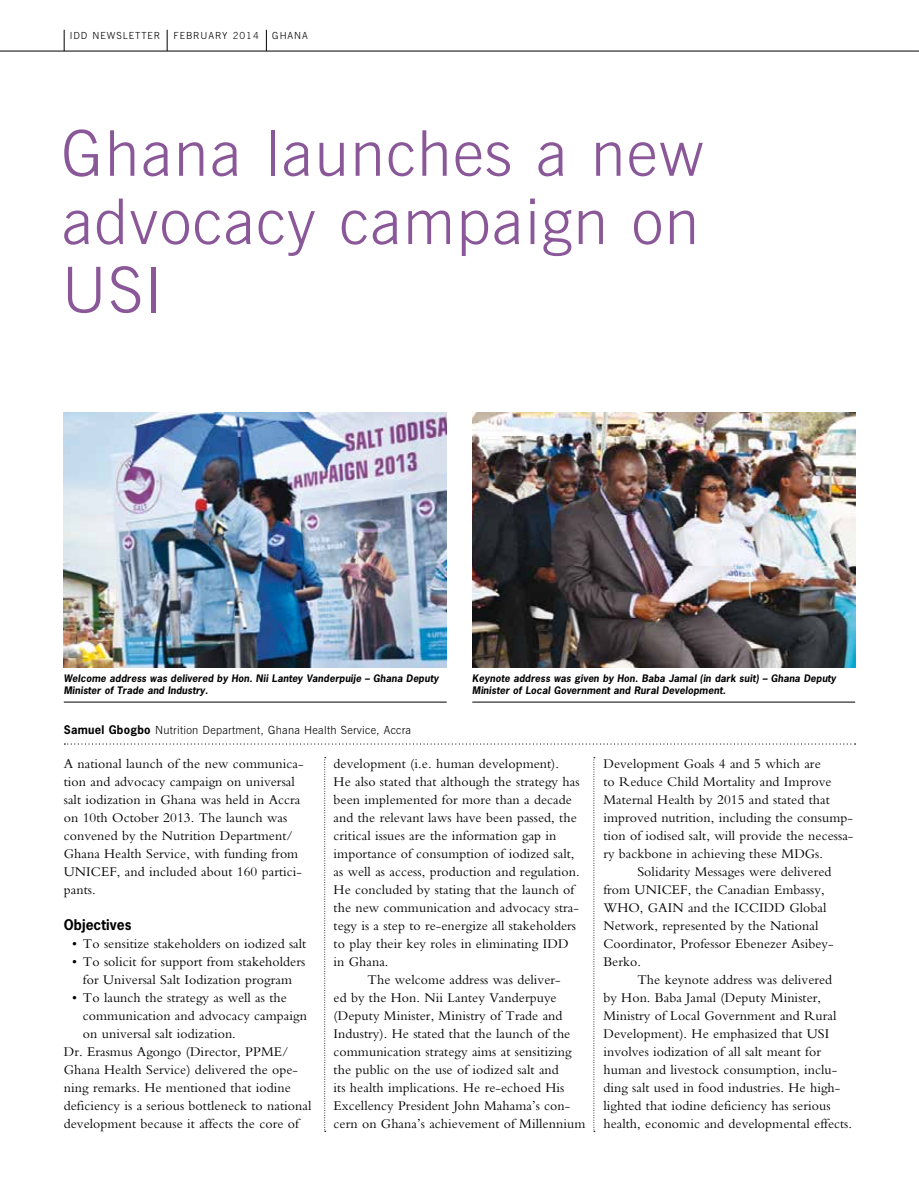
<style>
.page{position:relative;width:919px;height:1187px;background:#fff}
.page>*{position:absolute;margin:0;border:0;box-sizing:border-box;transform-origin:0 0}
.t1{font:300 63px/68.2px "News Gothic BT";letter-spacing:.025em;color:#8a5799;text-align:justify}
.t2{font:13.8px/18px "Bembo";letter-spacing:.005em;color:#000}
.t3{font:700 13.8px "News Gothic";letter-spacing:.005em;color:#000}
.t4{font:300 11.25px "News Gothic BT";letter-spacing:.025em;color:#000}
.t5{font:italic 700 9.75px/12.8px "News Gothic";letter-spacing:.01em;color:#000}
.t6{font:300 9.75px "News Gothic BT";letter-spacing:.1em;color:#000}
.s1{font-family:"News Gothic";font-weight:700}
</style>
<div class="page">
<img style="left:472px;top:412px;width:383px;height:256px">
<hr style="left:64px;top:701px;width:382px;height:1px;background:#000">
<svg style="left:167px;top:30px;width:1px;height:21px"></svg>
<svg style="left:266px;top:30px;width:1px;height:21px"></svg>
<hr style="left:0;top:51px;width:918px;height:1px;background:#000">
<svg style="left:64px;top:30px;width:1px;height:21px"></svg>
<img style="left:64px;top:412px;width:382px;height:256px">
<hr style="left:472px;top:701px;width:383px;height:1px;background:#000">
<svg style="left:324px;top:757px;width:2px;height:374px"></svg>
<svg style="left:593px;top:757px;width:2px;height:374px"></svg>
<svg style="left:64px;top:743px;width:791px;height:1px"></svg>
<p class="t6" style="left:70px;top:29px;width:92px">IDD NEWSLETTER</p>
<p class="t6" style="left:174px;top:29px;width:87px">FEBRUARY 2014</p>
<p class="t6" style="left:272px;top:29px;width:37px">GHANA</p>
<h1 class="t1" style="left:62px;top:119px;width:644px">Ghana launches a new advocacy campaign on USI</h1>
<p class="t5" style="left:64px;top:671px;width:376px">Welcome address was delivered by Hon. Nii Lantey Vanderpuije – Ghana Deputy<br>Minister of Trade and Industry.</p>
<p class="t4" style="left:64px;top:723px;width:349px"><span class="s1">Samuel Gbogbo</span> Nutrition Department, Ghana Health Service, Accra</p>
<p class="t5" style="left:472px;top:671px;width:365px">Keynote address was given by Hon. Baba Jamal (in dark suit) – Ghana Deputy<br>Minister of Local Government and Rural Development.</p>
<p class="t2" style="left:64px;top:754px;width:241px">A national launch of the new communica&shy;tion and advocacy campaign on universal salt iodization in Ghana was held in Accra on 10th October 2013. The launch was convened by the Nutrition Department/ Ghana Health Service, with funding from UNICEF, and included about 160 partici&shy;pants.</p>
<p class="t3" style="left:64px;top:915px;width:69px">Objectives</p>
<p class="t2" style="left:72px;top:934px;width:235px">• To sensitize stakeholders on iodized salt</p>
<p class="t2" style="left:72px;top:952px;width:234px;text-align:center">• To solicit for support from stakeholders for Universal Salt Iodization program</p>
<p class="t2" style="left:72px;top:988px;width:216px">• To launch the strategy as well as the</p>
<p class="t2" style="left:83px;top:1006px;width:225px">communication and advocacy campaign</p>
<p class="t2" style="left:83px;top:1024px;width:154px">on universal salt iodization.</p>
<p class="t2" style="left:64px;top:1042px;width:226px">Dr. Erasmus Agongo (Director, PPME/</p>
<p class="t2" style="left:64px;top:1060px;width:236px">Ghana Health Service) delivered the ope-</p>
<p class="t2" style="left:64px;top:1078px;width:228px">ning remarks. He mentioned that iodine</p>
<p class="t2" style="left:64px;top:1096px;width:249px">deficiency is a serious bottleneck to national</p>
<p class="t2" style="left:64px;top:1114px;width:236px">development because it affects the core of</p>
<p class="t2" style="left:333px;top:754px;width:247px">development (i.e. human development).<br>He also stated that although the strategy has been implemented for more than a decade and the relevant laws have been passed, the critical issues are the information gap in importance of consumption of iodized salt, as well as access, production and regulation.<br>He concluded by stating that the launch of the new communication and advocacy stra&shy;tegy is a step to re-energize all stakeholders to play their key roles in eliminating IDD in Ghana.</p>
<p class="t2" style="left:333px;top:970px;width:253px;text-indent:34px">The welcome address was deliver-<br>ed by the Hon. Nii Lantey Vanderpuye (Deputy Minister, Ministry of Trade and Industry). He stated that the launch of the communication strategy aims at sensitizing the public on the use of iodized salt and<br>its health implications. He re-echoed His Excellency President John Mahama’s con&shy;cern on Ghana’s achievement of Millennium</p>
<p class="t2" style="left:603px;top:754px;width:219px">Development Goals 4 and 5 which are</p>
<p class="t2" style="left:603px;top:772px;width:229px">to Reduce Child Mortality and Improve</p>
<p class="t2" style="left:603px;top:790px;width:228px">Maternal Health by 2015 and stated that</p>
<p class="t2" style="left:603px;top:808px;width:251px">improved nutrition, including the consump-</p>
<p class="t2" style="left:603px;top:826px;width:251px">tion of iodised salt, will provide the necessa-</p>
<p class="t2" style="left:603px;top:844px;width:221px">ry backbone in achieving these MDGs.</p>
<p class="t2" style="left:637px;top:862px;width:196px">Solidarity Messages were delivered</p>
<p class="t2" style="left:603px;top:880px;width:223px">from UNICEF, the Canadian Embassy,</p>
<p class="t2" style="left:603px;top:898px;width:224px">WHO, GAIN and the ICCIDD Global</p>
<p class="t2" style="left:603px;top:916px;width:216px">Network, represented by the National</p>
<p class="t2" style="left:603px;top:934px;width:232px">Coordinator, Professor Ebenezer Asibey-</p>
<p class="t2" style="left:603px;top:952px;width:39px">Berko.</p>
<p class="t2" style="left:637px;top:970px;width:196px">The keynote address was delivered</p>
<p class="t2" style="left:603px;top:988px;width:219px">by Hon. Baba Jamal (Deputy Minister,</p>
<p class="t2" style="left:603px;top:1006px;width:234px">Ministry of Local Government and Rural</p>
<p class="t2" style="left:603px;top:1024px;width:227px">Development). He emphasized that USI</p>
<p class="t2" style="left:603px;top:1042px;width:219px">involves iodization of all salt meant for</p>
<p class="t2" style="left:603px;top:1060px;width:235px">human and livestock consumption, inclu-</p>
<p class="t2" style="left:603px;top:1078px;width:238px">ding salt used in food industries. He high-</p>
<p class="t2" style="left:603px;top:1096px;width:229px">lighted that iodine deficiency has serious</p>
<p class="t2" style="left:603px;top:1114px;width:250px">health, economic and developmental effects.</p>
</div>
